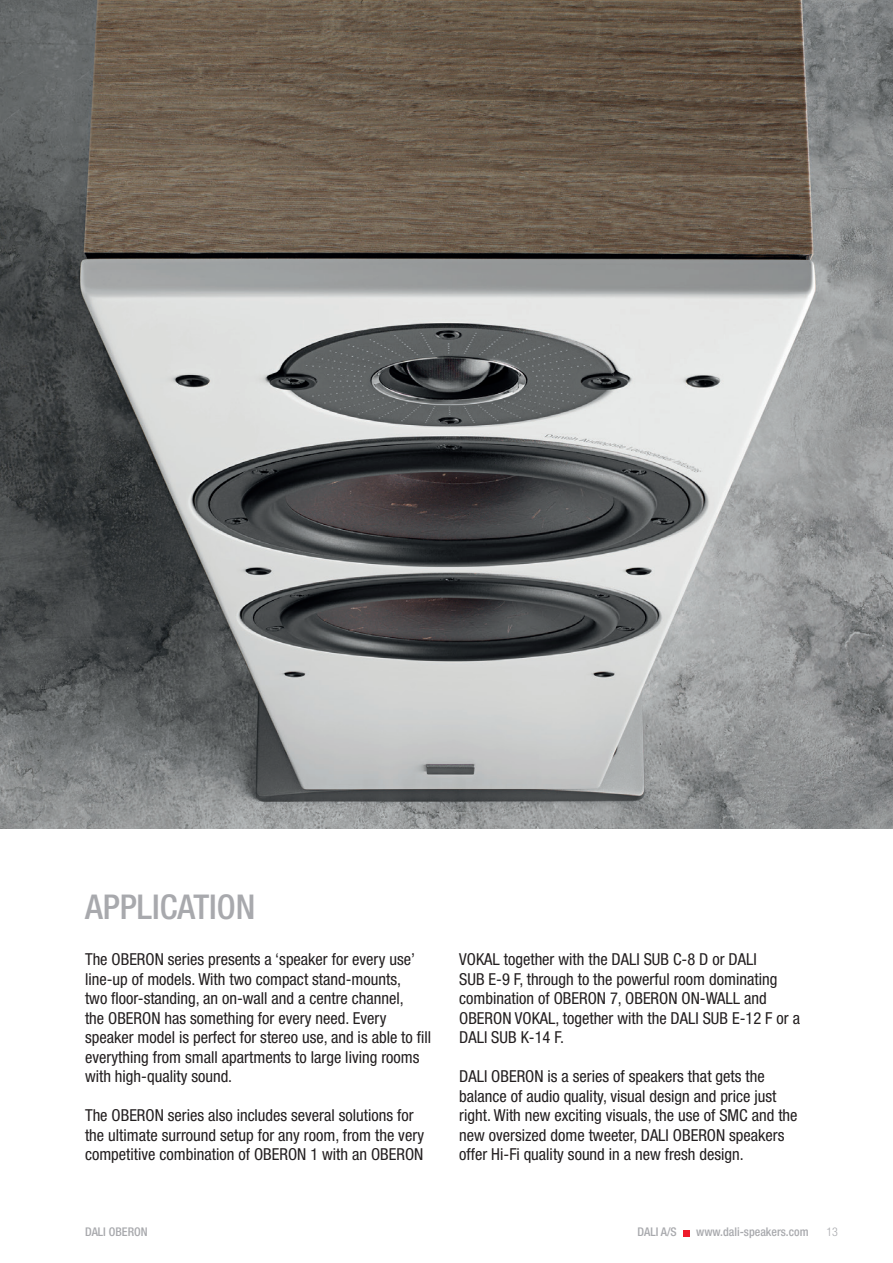
<style>
.page{position:relative;width:893px;height:1263px;background:#fff}
.page>*{position:absolute;margin:0;border:0;box-sizing:border-box;transform-origin:0 0}
.t1{font:500 condensed 34.2px "Helvetica Neue LT Std";color:#a8a9ad}
.t2{font:condensed 16.5px/19.5px "Helvetica Neue LT Std";color:#231f20}
.t3{font:500 condensed 12px "Helvetica Neue LT Std";color:#a8a9ad}
.t4{font:300 condensed 12px "Helvetica Neue LT Std";color:#a8a9ad}
</style>
<div class="page">
<img style="left:0;top:0;width:893px;height:829px">
<div style="left:683px;top:1230px;width:7px;height:6px;background:#ee1b2b"></div>
<h1 class="t1" style="left:85px;top:887px;width:172px">APPLICATION</h1>
<p class="t2" style="left:85px;top:949px;width:348px">The OBERON series presents a ‘speaker for every use’ line-up of models. With two compact stand-mounts,<br>two floor-standing, an on-wall and a centre channel,<br>the OBERON has something for every need. Every speaker model is perfect for stereo use, and is able to fill everything from small apartments to large living rooms with high-quality sound.</p>
<p class="t2" style="left:85px;top:1105px;width:341px">The OBERON series also includes several solutions for the ultimate surround setup for any room, from the very competitive combination of OBERON 1 with an OBERON</p>
<p class="t2" style="left:459px;top:949px;width:342px">VOKAL together with the DALI SUB C-8 D or DALI<br>SUB E-9 F, through to the powerful room dominating combination of OBERON 7, OBERON ON-WALL and OBERON VOKAL, together with the DALI SUB E-12 F or a DALI SUB K-14 F.</p>
<p class="t2" style="left:459px;top:1066px;width:340px">DALI OBERON is a series of speakers that gets the balance of audio quality, visual design and price just right. With new exciting visuals, the use of SMC and the new oversized dome tweeter, DALI OBERON speakers offer Hi-Fi quality sound in a new fresh design.</p>
<p class="t3" style="left:85px;top:1225px;width:64px">DALI OBERON</p>
<p class="t3" style="left:637px;top:1225px;width:41px">DALI A/S</p>
<p class="t3" style="left:696px;top:1225px;width:114px">www.dali-speakers.com</p>
<p class="t4" style="left:826px;top:1225px;width:13px">13</p>
</div>
